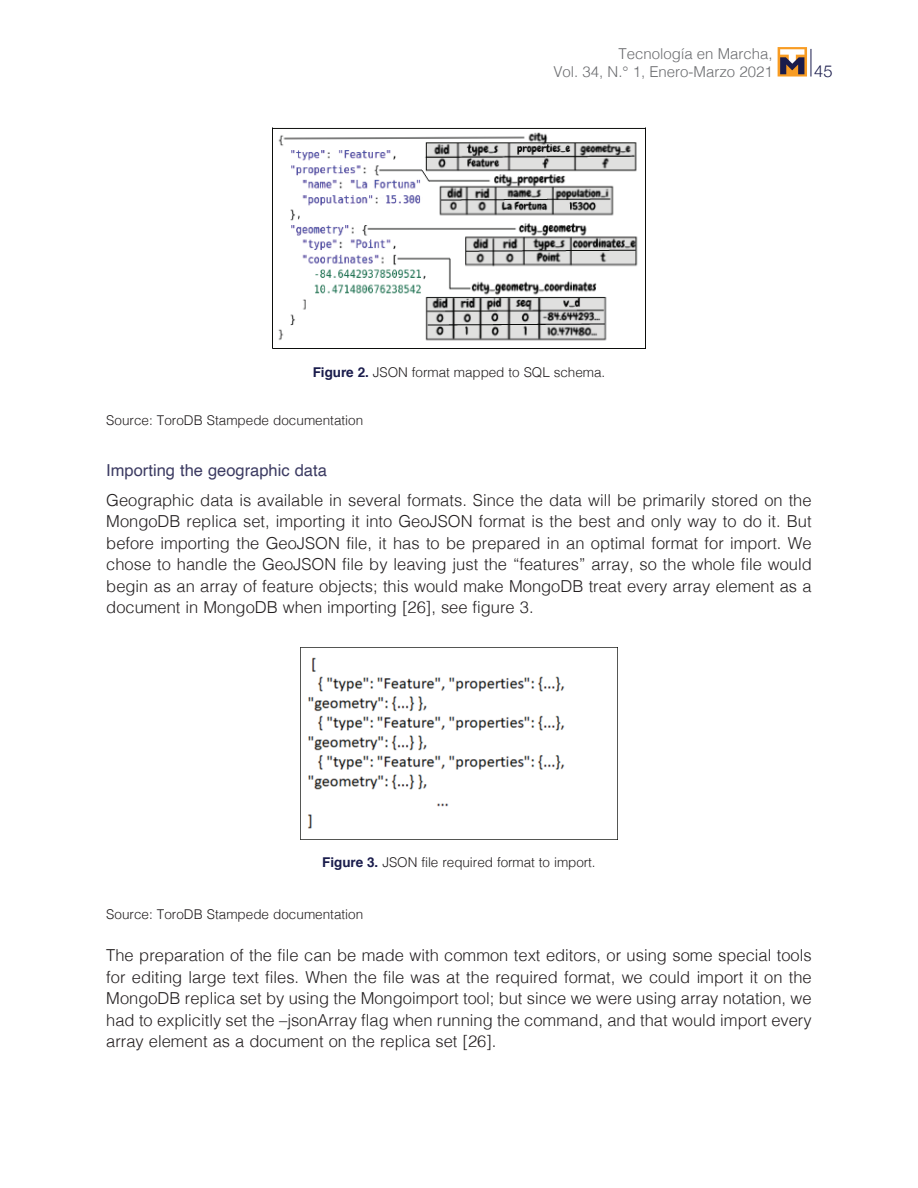
<style>
.page{position:relative;width:918px;height:1188px;background:#fff}
.page>*{position:absolute;margin:0;border:0;box-sizing:border-box;transform-origin:0 0}
.t1{font:300 16.5px/21.5px "Helvetica";color:#231f20;text-align:justify}
.t2{font:16.5px "Helvetica";color:#3c3b62}
.t3{font:300 16.5px "Helvetica Neue";color:#1a1c4c}
.t4{font:300 15px/18px "Helvetica";color:#6c6d70;text-align:right}
.t5{font:300 13.5px "Helvetica";color:#231f20}
.s1{font-weight:700;color:#1a1c4c}
</style>
<div class="page">
<svg style="left:811px;top:49px;width:1px;height:28px"></svg>
<svg style="left:778px;top:47px;width:29px;height:30px"></svg>
<svg style="left:780px;top:49px;width:24px;height:25px"></svg>
<img style="left:272px;top:128px;width:374px;height:221px">
<img style="left:300px;top:648px;width:318px;height:191px">
<p class="t4" style="left:553px;top:43px;width:221px">Tecnología en Marcha,<br>Vol. 34, N.° 1, Enero-Marzo 2021</p>
<p class="t3" style="left:814px;top:57px;width:20px">45</p>
<p class="t5" style="left:313px;top:361px;width:294px"><span class="s1">Figure 2.</span> JSON format mapped to SQL schema.</p>
<p class="t5" style="left:106px;top:408px;width:258px">Source: ToroDB Stampede documentation</p>
<p class="t2" style="left:106px;top:457px;width:222px">Importing the geographic data</p>
<p class="t1" style="left:106px;top:488px;width:707px">Geographic data is available in several formats. Since the data will be primarily stored on the MongoDB replica set, importing it into GeoJSON format is the best and only way to do it. But before importing the GeoJSON file, it has to be prepared in an optimal format for import. We chose to handle the GeoJSON file by leaving just the “features” array, so the whole file would begin as an array of feature objects; this would make MongoDB treat every array element as a document in MongoDB when importing [26], see figure 3.</p>
<p class="t5" style="left:322px;top:851px;width:275px"><span class="s1">Figure 3.</span> JSON file required format to import.</p>
<p class="t5" style="left:106px;top:902px;width:258px">Source: ToroDB Stampede documentation</p>
<p class="t1" style="left:106px;top:944px;width:707px">The preparation of the file can be made with common text editors, or using some special tools for editing large text files. When the file was at the required format, we could import it on the MongoDB replica set by using the Mongoimport tool; but since we were using array notation, we had to explicitly set the –jsonArray flag when running the command, and that would import every array element as a document on the replica set [26].</p>
</div>
